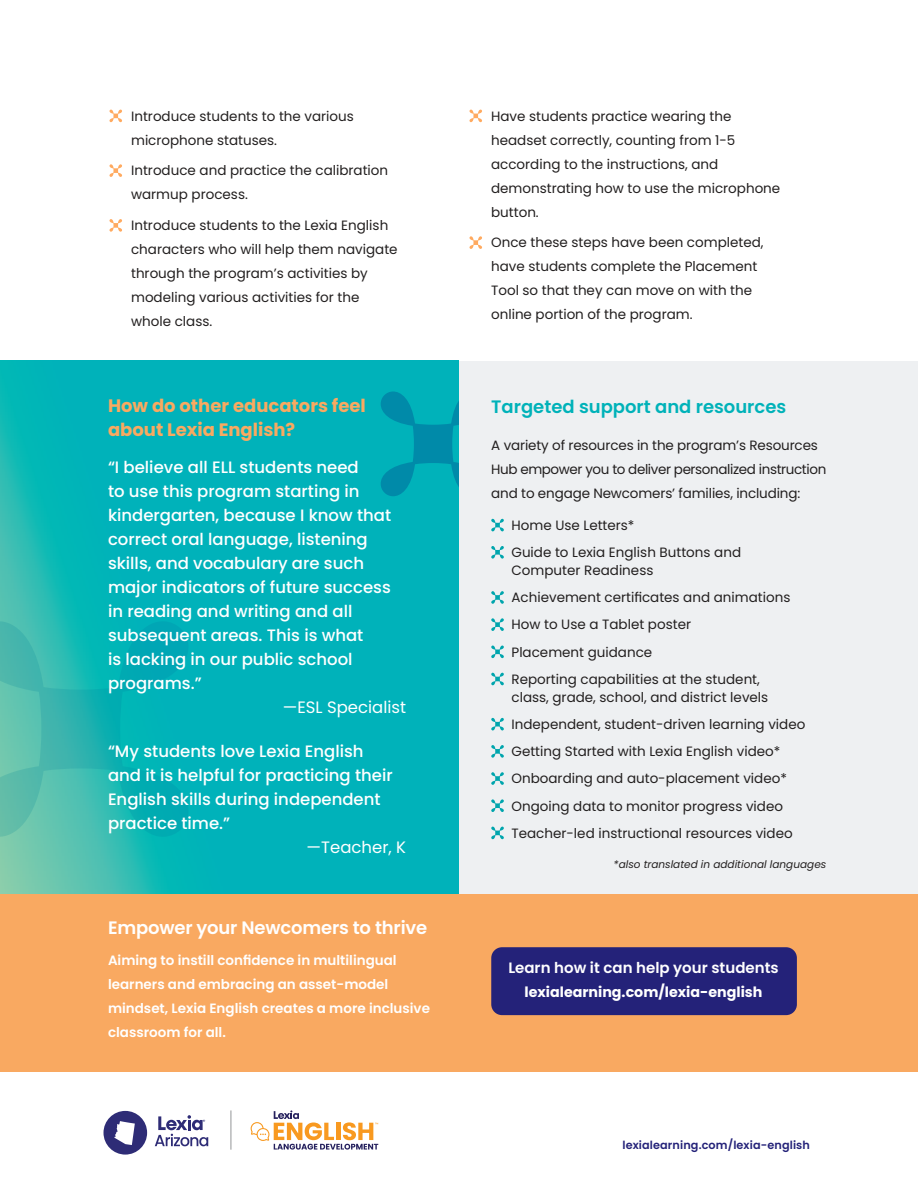
<style>
.page{position:relative;width:918px;height:1188px;background:#fff}
.page>*{position:absolute;margin:0;border:0;box-sizing:border-box;transform-origin:0 0}
.t1{font:700 18px/24px "Poppins";color:#f9a961}
.t2{font:600 18px "Poppins";letter-spacing:-.01em;color:#fff}
.t3{font:600 18px "Poppins";color:#00b2b9}
.t4{font:500 16.5px/24px "Poppins";color:#fff}
.t5{font:16.5px "Poppins";color:#fff}
.t6{font:600 15px "Poppins";color:#fff}
.t7{font:700 14.25px "Poppins";color:#fff}
.t8{font:13.5px/24px "Poppins";color:#221f1f}
.t9{font:600 13.5px/24px "Poppins";color:#fff}
.t10{font:600 11.25px "Poppins";letter-spacing:.01em;color:#242279}
.t11{font:italic 10.5px "Poppins";color:#221f1f}
</style>
<div class="page">
<svg style="left:251px;top:1110px;width:127px;height:40px"></svg>
<div style="left:104px;top:1111px;width:43px;height:44px;background:#2e2c76;border-radius:50%"></div>
<svg style="left:155px;top:1115px;width:53px;height:31px"></svg>
<svg style="left:114px;top:1121px;width:21px;height:24px"></svg>
<hr style="left:231px;top:1110px;width:1px;height:40px;background:#939597">
<img style="left:0;top:361px;width:459px;height:533px">
<svg style="left:110px;top:110px;width:12px;height:12px"></svg>
<svg style="left:110px;top:164px;width:12px;height:13px"></svg>
<svg style="left:110px;top:219px;width:12px;height:13px"></svg>
<svg style="left:470px;top:110px;width:12px;height:12px"></svg>
<svg style="left:470px;top:236px;width:12px;height:13px"></svg>
<svg style="left:381px;top:391px;width:78px;height:106px;background:#00a1b3"></svg>
<svg style="left:0;top:620px;width:189px;height:218px;background:#26b6b2"></svg>
<div style="left:459px;top:361px;width:459px;height:533px;background:#eef0f2"></div>
<svg style="left:491px;top:519px;width:13px;height:12px"></svg>
<svg style="left:491px;top:546px;width:13px;height:13px"></svg>
<svg style="left:491px;top:591px;width:13px;height:13px"></svg>
<svg style="left:491px;top:618px;width:13px;height:13px"></svg>
<svg style="left:491px;top:645px;width:13px;height:13px"></svg>
<svg style="left:491px;top:673px;width:13px;height:12px"></svg>
<svg style="left:491px;top:718px;width:13px;height:13px"></svg>
<svg style="left:491px;top:745px;width:13px;height:13px"></svg>
<svg style="left:491px;top:772px;width:13px;height:13px"></svg>
<svg style="left:491px;top:799px;width:13px;height:13px"></svg>
<svg style="left:491px;top:827px;width:13px;height:12px"></svg>
<div style="left:0;top:894px;width:918px;height:177px;background:#f9a961"></div>
<div style="left:491px;top:947px;width:306px;height:68px;background:#242279;border-radius:11px"></div>
<p class="t8" style="left:131px;top:104px;width:224px">Introduce students to the various microphone statuses.</p>
<p class="t8" style="left:131px;top:159px;width:259px">Introduce and practice the calibration warmup process.</p>
<p class="t8" style="left:131px;top:214px;width:268px">Introduce students to the Lexia English characters who will help them navigate through the program’s activities by modeling various activities for the whole class.</p>
<h1 class="t1" style="left:108px;top:393px;width:259px">How do other educators feel about Lexia English?</h1>
<p class="t4" style="left:108px;top:457px;width:285px">“I believe all ELL students need<br>to use this program starting in kindergarten, because I know that correct oral language, listening skills, and vocabulary are such major indicators of future success in reading and writing and all subsequent areas. This is what<br>is lacking in our public school programs.”</p>
<p class="t5" style="left:283px;top:698px;width:125px">—ESL Specialist</p>
<p class="t4" style="left:108px;top:741px;width:286px">“My students love Lexia English and it is helpful for practicing their<br>English skills during independent practice time.”</p>
<p class="t5" style="left:307px;top:838px;width:101px">—Teacher, K</p>
<p class="t8" style="left:491px;top:104px;width:291px">Have students practice wearing the headset correctly, counting from 1-5 according to the instructions, and demonstrating how to use the microphone button.</p>
<p class="t8" style="left:491px;top:231px;width:274px">Once these steps have been completed, have students complete the Placement Tool so that they can move on with the online portion of the program.</p>
<h1 class="t3" style="left:491px;top:396px;width:297px">Targeted support and resources</h1>
<p class="t8" style="left:491px;top:434px;width:337px">A variety of resources in the program’s Resources<br>Hub empower you to deliver personalized instruction and to engage Newcomers’ families, including:</p>
<p class="t8" style="left:512px;top:512px;width:231px;line-height:27.2px">Home Use Letters*<br>Guide to Lexia English Buttons and</p>
<p class="t8" style="left:512px;top:557px;width:280px;line-height:27.2px">Computer Readiness<br>Achievement certificates and animations<br>How to Use a Tablet poster<br>Placement guidance<br>Reporting capabilities at the student,</p>
<p class="t8" style="left:512px;top:684px;width:295px;line-height:27.2px">class, grade, school, and district levels Independent, student-driven learning video Getting Started with Lexia English video* Onboarding and auto-placement video* Ongoing data to monitor progress video Teacher-led instructional resources video</p>
<p class="t11" style="left:614px;top:860px;width:214px">*also translated in additional languages</p>
<h1 class="t2" style="left:108px;top:917px;width:321px">Empower your Newcomers to thrive</h1>
<p class="t9" style="left:108px;top:948px;width:324px">Aiming to instill confidence in multilingual learners and embracing an asset-model mindset, Lexia English creates a more inclusive classroom for all.</p>
<p class="t6" style="left:508px;top:958px;width:272px">Learn how it can help your students</p>
<p class="t7" style="left:525px;top:983px;width:239px">lexialearning.com/lexia-english</p>
<p class="t10" style="left:622px;top:1138px;width:189px">lexialearning.com/lexia-english</p>
</div>
